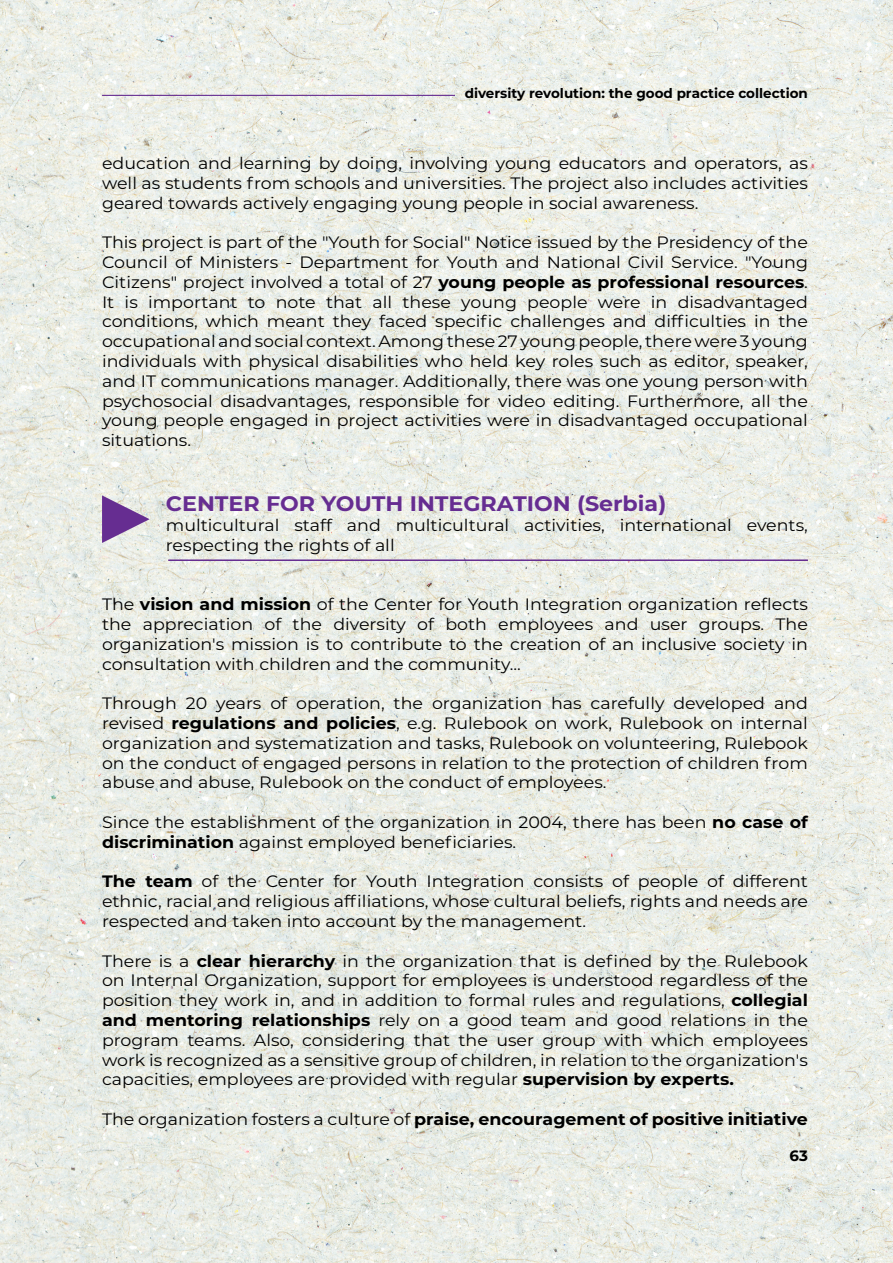
<style>
.page{position:relative;width:893px;height:1263px;background:#fff}
.page>*{position:absolute;margin:0;border:0;box-sizing:border-box;transform-origin:0 0}
.t1{font:700 21px "Montserrat";color:#662d91;scale:1.06 1}
.t2{font:16.5px/19.8px "Montserrat";color:#000;text-align:justify;scale:1.06 1}
.t3{font:700 16.5px "Montserrat";color:#000;scale:1.06 1}
.t4{font:700 15px "Montserrat";color:#000}
.t5{font:700 13.5px "Montserrat";color:#000}
.s1{font-weight:700}
.s2{font-weight:400}
</style>
<div class="page">
<img style="left:0;top:0;width:893px;height:1263px">
<hr style="left:102px;top:95px;width:353px;height:1px;background:#662d91">
<hr style="left:168px;top:559px;width:640px;height:2px;background:#662d91">
<svg style="left:102px;top:495px;width:48px;height:48px;background:#a88ebb"></svg>
<p class="t5" style="left:465px;top:84px;width:345px">diversity revolution: the good practice collection</p>
<p class="t2" style="left:102px;top:153px;width:667px">education and learning by doing, involving young educators and operators, as well as students from schools and universities. The project also includes activities geared towards actively engaging young people in social awareness.</p>
<p class="t2" style="left:102px;top:232px;width:667px">This project is part of the "Youth for Social" Notice issued by the Presidency of the Council of Ministers - Department for Youth and National Civil Service. "Young Citizens" project involved a total of 27 <span class="s1">young people as professional resources</span>.<br>It is important to note that all these young people were in disadvantaged conditions, which meant they faced specific challenges and difficulties in the occupational and social context. Among these 27 young people, there were 3 young individuals with physical disabilities who held key roles such as editor, speaker, and IT communications manager. Additionally, there was one young person with psychosocial disadvantages, responsible for video editing. Furthermore, all the young people engaged in project activities were in disadvantaged occupational situations.</p>
<p class="t1" style="left:166px;top:488px;width:474px">CENTER FOR YOUTH INTEGRATION (Serbia)</p>
<p class="t2" style="left:166px;top:515px;width:607px">multicultural staff and multicultural activities, international events, respecting the rights of all</p>
<p class="t2" style="left:102px;top:594px;width:667px">The <span class="s1">vision and mission</span> of the Center for Youth Integration organization reflects the appreciation of the diversity of both employees and user groups. The organization's mission is to contribute to the creation of an inclusive society in consultation with children and the community...</p>
<p class="t2" style="left:102px;top:693px;width:667px">Through 20 years of operation, the organization has carefully developed and revised <span class="s1">regulations and policies</span>, e.g. Rulebook on work, Rulebook on internal organization and systematization and tasks, Rulebook on volunteering, Rulebook on the conduct of engaged persons in relation to the protection of children from abuse and abuse, Rulebook on the conduct of employees.</p>
<p class="t2" style="left:102px;top:812px;width:667px">Since the establishment of the organization in 2004, there has been <span class="s1">no case of discrimination</span> against employed beneficiaries.</p>
<p class="t2" style="left:102px;top:871px;width:667px"><span class="s1">The team</span> of the Center for Youth Integration consists of people of different ethnic, racial and religious affiliations, whose cultural beliefs, rights and needs are respected and taken into account by the management.</p>
<p class="t2" style="left:102px;top:950px;width:667px">There is a <span class="s1">clear hierarchy</span> in the organization that is defined by the Rulebook on Internal Organization, support for employees is understood regardless of the position they work in, and in addition to formal rules and regulations, <span class="s1">collegial and mentoring relationships</span> rely on a good team and good relations in the program teams. Also, considering that the user group with which employees work is recognized as a sensitive group of children, in relation to the organization's capacities, employees are provided with regular <span class="s1">supervision by experts.</span></p>
<p class="t3" style="left:102px;top:1107px;width:667px"><span class="s2">The organization fosters a culture of</span> praise, encouragement of positive initiative</p>
<p class="t4" style="left:789px;top:1145px;width:20px">63</p>
</div>
